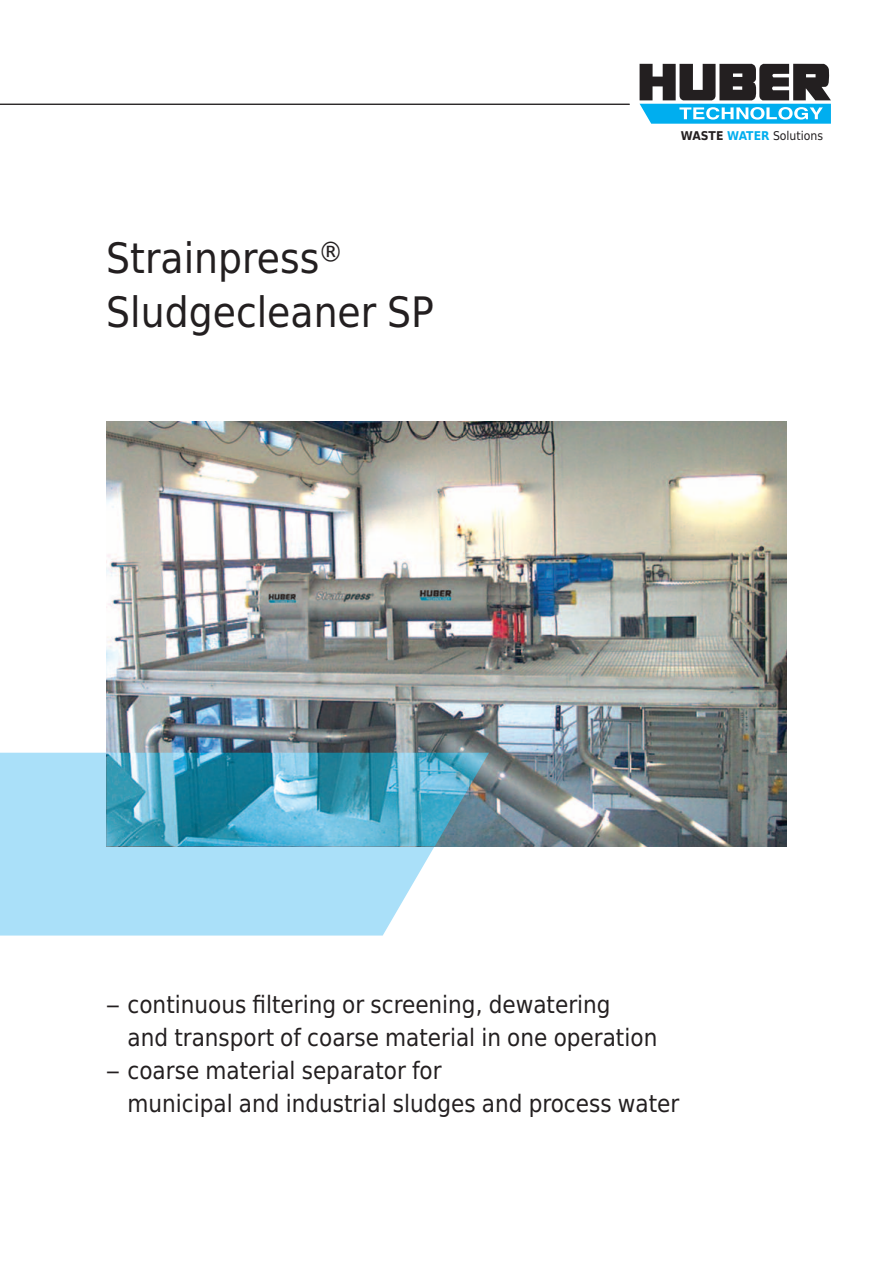
<style>
.page{position:relative;width:893px;height:1263px;background:#fff}
.page>*{position:absolute;margin:0;border:0;box-sizing:border-box;transform-origin:0 0}
.t1{font:42px/54px "Huber Tec";color:#231f20}
.t2{font:24px/33px "Huber Tec";color:#231f20}
.t3{font:12.15px "Huber Tec";color:#231f20}
.s1{font-weight:700}
.s2{font-weight:700;color:#00aeef}
</style>
<div class="page">
<svg style="left:640px;top:64px;width:191px;height:60px"></svg>
<hr style="left:0;top:104px;width:630px;height:1px;background:#231f20">
<svg style="left:0;top:753px;width:489px;height:182px;background:#b4e3f9"></svg>
<img style="left:106px;top:421px;width:681px;height:425px">
<img style="left:106px;top:753px;width:383px;height:93px">
<h1 class="t1" style="left:106px;top:232px;width:329px">Strainpress®<br>Sludgecleaner SP</h1>
<p class="t3" style="left:681px;top:126px;width:144px"><span class="s1">WASTE</span> <span class="s2">WATER</span> Solutions</p>
<p class="t2" style="left:128px;top:989px;width:531px;text-indent:-21px">– continuous filtering or screening, dewatering<br>and transport of coarse material in one operation</p>
<p class="t2" style="left:128px;top:1055px;width:553px;text-indent:-21px">– coarse material separator for<br>municipal and industrial sludges and process water</p>
</div>
